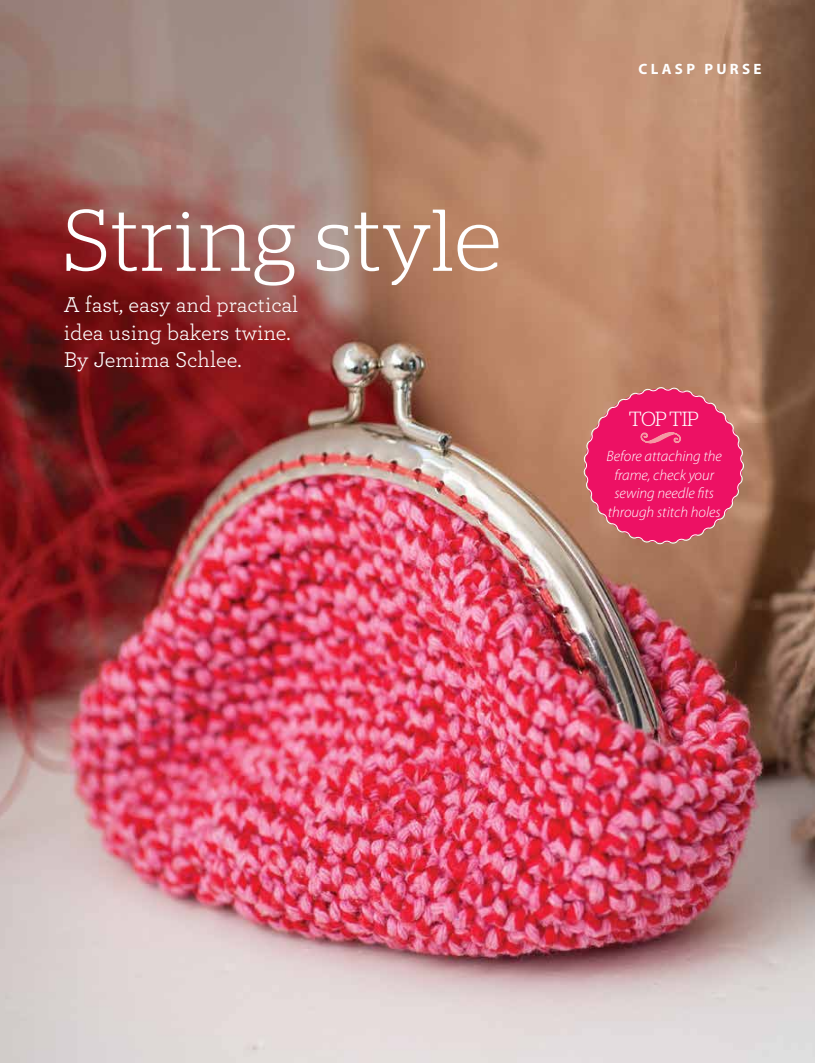
<style>
.page{position:relative;width:815px;height:1063px;background:#fff}
.page>*{position:absolute;margin:0;border:0;box-sizing:border-box;transform-origin:0 0}
.t1{font:300 87.5px "Stag";letter-spacing:.01em;color:#fff}
.t2{font:22.5px/27.5px "Archer";color:#fff}
.t3{font:300 20.5px "Stag";letter-spacing:-.025em;color:#fff}
.t4{font:italic 300 15px/18.8px "Myriad Pro";color:#fff;text-align:center}
.t5{font:700 15px "Myriad Pro";letter-spacing:.22em;color:#fff}
</style>
<div class="page">
<img style="left:0;top:0;width:815px;height:1063px">
<svg style="left:579px;top:382px;width:169px;height:167px;background:#dc3a68"></svg>
<h1 class="t1" style="left:64px;top:191px;width:439px">String style</h1>
<h2 class="t2" style="left:64px;top:290px;width:236px">A fast, easy and practical idea using bakers twine.<br>By Jemima Schlee.</h2>
<p class="t5" style="left:639px;top:60px;width:125px">CLASP PURSE</p>
<h3 class="t3" style="left:629px;top:407px;width:71px">TOP TIP</h3>
<p class="t4" style="left:606px;top:447px;width:117px">Before attaching the frame, check your sewing needle fits through stitch holes</p>
</div>
